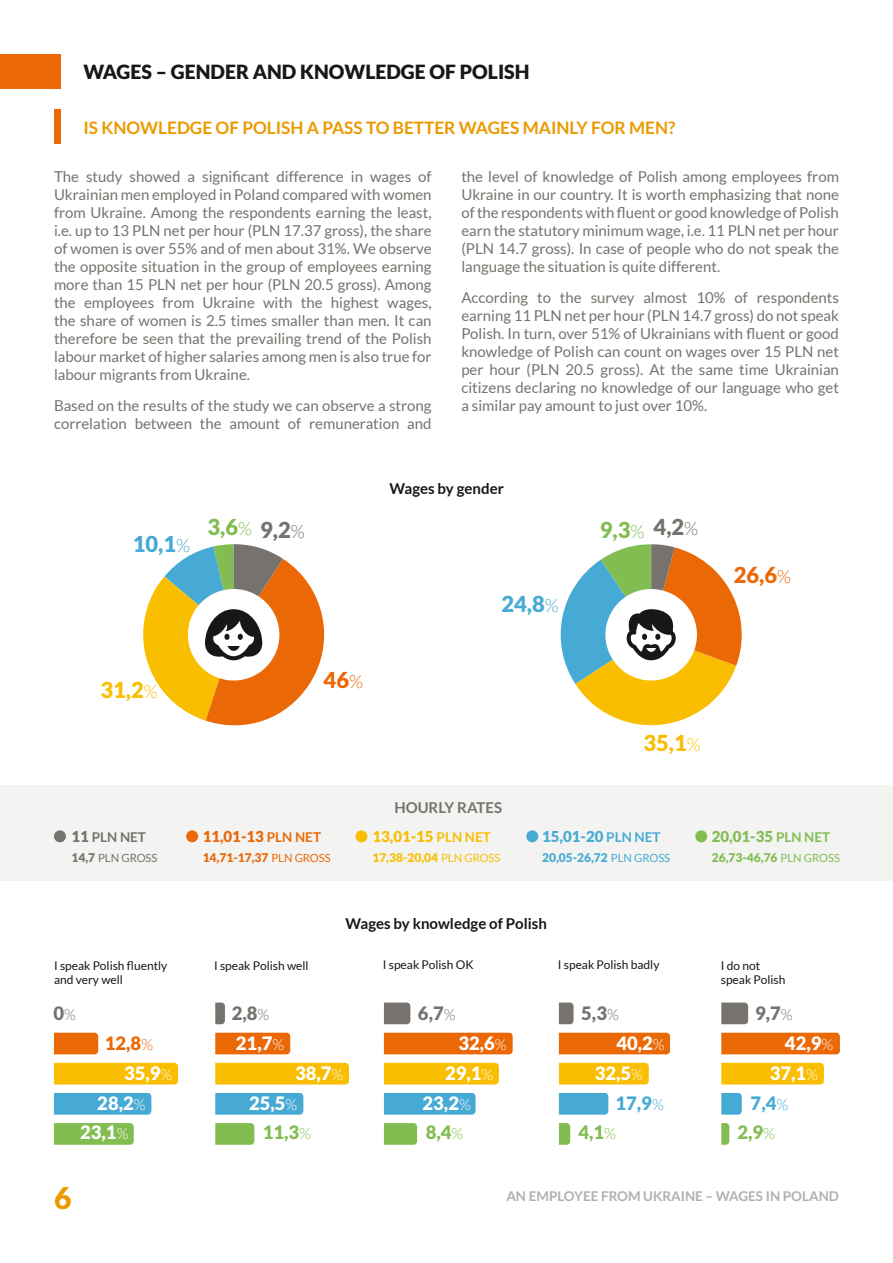
<style>
.page{position:relative;width:893px;height:1263px;background:#fff}
.page>*{position:absolute;margin:0;border:0;box-sizing:border-box;transform-origin:0 0}
.t1{font:900 30px "Lato";color:#eb9900}
.t2{font:900 21.9px "Lato";color:#f9be00}
.t3{font:900 21.9px "Lato";color:#46aad4}
.t4{font:900 21.9px "Lato";color:#76726d}
.t5{font:900 21.9px "Lato";color:#eb6807}
.t6{font:900 21.9px "Lato";color:#82bd51}
.t7{font:900 19.5px "Lato";color:#171618}
.t8{font:900 18.45px "Lato";color:#fff}
.t9{font:900 18.45px "Lato";color:#76726d}
.t10{font:900 18.45px "Lato";color:#82bd51}
.t11{font:900 18.45px "Lato";color:#46aad4}
.t12{font:900 18.45px "Lato";color:#eb6807}
.t13{font:700 17.25px "Lato";color:#eb9900}
.t14{font:15px/18px "Lato";color:#76726d;text-align:justify}
.t15{font:700 15px "Lato";color:#171618}
.t16{font:900 15px "Lato";color:#eb6807}
.t17{font:900 15px "Lato";color:#f9be00}
.t18{font:900 15px "Lato";color:#46aad4}
.t19{font:900 15px "Lato";color:#82bd51}
.t20{font:700 15px "Lato";color:#76726d}
.t21{font:700 13.5px "Lato";color:#b0b0b1}
.t22{font:700 13.5px "Lato";color:#76726d}
.t23{font:12px/14.4px "Lato";color:#171618}
.t24{font:900 12px "Lato";color:#eb6807}
.t25{font:900 12px "Lato";color:#f9be00}
.t26{font:900 12px "Lato";color:#46aad4}
.t27{font:900 12px "Lato";color:#82bd51}
.t28{font:11.25px "Lato";color:#76726d}
.s1{font-weight:300;font-size:18.3px}
.s2{font-weight:900;font-size:15px}
.s3{font-weight:700;font-size:13.5px}
.s4{font-weight:900;font-size:12px}
.s5{font-weight:400;font-size:11.25px}
.s6{font-weight:300;font-size:15.3px}
</style>
<div class="page">
<div style="left:0;top:54px;width:61px;height:35px;background:#eb6807"></div>
<svg style="left:54px;top:1033px;width:44px;height:21px"></svg>
<div style="left:54px;top:1063px;width:124px;height:21px;background:#f9be00"></div>
<div style="left:54px;top:1093px;width:97px;height:22px;background:#46aad4"></div>
<svg style="left:54px;top:1123px;width:80px;height:22px;background:#84be54"></svg>
<svg style="left:215px;top:1002px;width:10px;height:22px"></svg>
<div style="left:215px;top:1033px;width:75px;height:21px;background:#eb6807"></div>
<div style="left:215px;top:1063px;width:134px;height:21px;background:#f9be00"></div>
<div style="left:215px;top:1093px;width:88px;height:22px;background:#46aad4"></div>
<svg style="left:215px;top:1123px;width:39px;height:22px"></svg>
<svg style="left:384px;top:1002px;width:26px;height:22px"></svg>
<div style="left:384px;top:1033px;width:129px;height:21px;background:#eb6807"></div>
<div style="left:384px;top:1063px;width:115px;height:21px;background:#f9be00"></div>
<div style="left:384px;top:1093px;width:92px;height:22px;background:#46aad4"></div>
<svg style="left:384px;top:1123px;width:33px;height:22px"></svg>
<svg style="left:559px;top:1002px;width:15px;height:22px"></svg>
<div style="left:559px;top:1033px;width:111px;height:21px;background:#eb6807"></div>
<div style="left:559px;top:1063px;width:90px;height:21px;background:#f9be00"></div>
<svg style="left:559px;top:1093px;width:49px;height:22px"></svg>
<svg style="left:559px;top:1123px;width:11px;height:22px"></svg>
<svg style="left:721px;top:1002px;width:27px;height:22px"></svg>
<div style="left:721px;top:1033px;width:119px;height:21px;background:#eb6807"></div>
<div style="left:721px;top:1063px;width:103px;height:21px;background:#f9be00"></div>
<svg style="left:721px;top:1093px;width:21px;height:22px"></svg>
<svg style="left:721px;top:1123px;width:8px;height:22px"></svg>
<div style="left:54px;top:109px;width:6px;height:35px;background:#eb6807"></div>
<svg style="left:143px;top:544px;width:182px;height:182px"></svg>
<svg style="left:560px;top:544px;width:182px;height:182px"></svg>
<div style="left:0;top:784px;width:893px;height:96px;background:#f3f3f2"></div>
<div style="left:54px;top:830px;width:12px;height:12px;background:#76726d;border-radius:50%"></div>
<div style="left:186px;top:830px;width:12px;height:12px;background:#eb6807;border-radius:50%"></div>
<div style="left:355px;top:830px;width:12px;height:12px;background:#f9be00;border-radius:50%"></div>
<div style="left:526px;top:830px;width:12px;height:12px;background:#46aad4;border-radius:50%"></div>
<div style="left:695px;top:830px;width:12px;height:12px;background:#82bd51;border-radius:50%"></div>
<h3 class="t7" style="left:83px;top:64px;width:448px">WAGES – GENDER AND KNOWLEDGE OF POLISH</h3>
<p class="t13" style="left:83px;top:120px;width:593px">IS KNOWLEDGE OF POLISH A PASS TO BETTER WAGES MAINLY FOR MEN?</p>
<p class="t14" style="left:54px;top:168px;width:379px">The study showed a significant difference in wages of Ukrainian men employed in Poland compared with women from Ukraine. Among the respondents earning the least, i.e. up to 13 PLN net per hour (PLN 17.37 gross), the share of women is over 55% and of men about 31%. We observe the opposite situation in the group of employees earning more than 15 PLN net per hour (PLN 20.5 gross). Among the employees from Ukraine with the highest wages, the share of women is 2.5 times smaller than men. It can therefore be seen that the prevailing trend of the Polish labour market of higher salaries among men is also true for labour migrants from Ukraine.</p>
<p class="t14" style="left:54px;top:396px;width:379px">Based on the results of the study we can observe a strong correlation between the amount of remuneration and</p>
<p class="t14" style="left:461px;top:168px;width:379px">the level of knowledge of Polish among employees from Ukraine in our country. It is worth emphasizing that none of the respondents with fluent or good knowledge of Polish earn the statutory minimum wage, i.e. 11 PLN net per hour (PLN 14.7 gross). In case of people who do not speak the language the situation is quite different.</p>
<p class="t14" style="left:461px;top:288px;width:379px">According to the survey almost 10% of respondents earning 11 PLN net per hour (PLN 14.7 gross) do not speak Polish. In turn, over 51% of Ukrainians with fluent or good knowledge of Polish can count on wages over 15 PLN net per hour (PLN 20.5 gross). At the same time Ukrainian citizens declaring no knowledge of our language who get a similar pay amount to just over 10%.</p>
<h2 class="t3" style="left:133px;top:535px;width:59px">10,1<span class="s1">%</span></h2>
<h2 class="t6" style="left:208px;top:518px;width:46px">3,6<span class="s1">%</span></h2>
<h2 class="t4" style="left:260px;top:522px;width:46px">9,2<span class="s1">%</span></h2>
<h2 class="t2" style="left:100px;top:681px;width:59px">31,2<span class="s1">%</span></h2>
<h2 class="t5" style="left:324px;top:671px;width:41px">46<span class="s1">%</span></h2>
<p class="t15" style="left:390px;top:482px;width:116px">Wages by gender</p>
<h2 class="t3" style="left:501px;top:595px;width:59px">24,8<span class="s1">%</span></h2>
<p class="t20" style="left:394px;top:801px;width:109px">HOURLY RATES</p>
<h2 class="t6" style="left:600px;top:521px;width:46px">9,3<span class="s1">%</span></h2>
<h2 class="t4" style="left:654px;top:519px;width:46px">4,2<span class="s1">%</span></h2>
<h2 class="t5" style="left:734px;top:566px;width:59px">26,6<span class="s1">%</span></h2>
<h2 class="t2" style="left:643px;top:735px;width:59px">35,1<span class="s1">%</span></h2>
<p class="t22" style="left:71px;top:831px;width:76px"><span class="s2">11</span> PLN NET</p>
<p class="t16" style="left:203px;top:831px;width:120px">11,01-13 <span class="s3">PLN NET</span></p>
<p class="t17" style="left:372px;top:831px;width:120px">13,01-15 <span class="s3">PLN NET</span></p>
<p class="t18" style="left:542px;top:831px;width:120px">15,01-20 <span class="s3">PLN NET</span></p>
<p class="t19" style="left:712px;top:831px;width:120px">20,01-35 <span class="s3">PLN NET</span></p>
<p class="t28" style="left:71px;top:851px;width:88px"><span class="s4">14,7</span> PLN GROSS</p>
<p class="t24" style="left:203px;top:853px;width:130px">14,71-17,37 <span class="s5">PLN GROSS</span></p>
<p class="t25" style="left:372px;top:853px;width:130px">17,38-20,04 <span class="s5">PLN GROSS</span></p>
<p class="t26" style="left:542px;top:853px;width:130px">20,05-26,72 <span class="s5">PLN GROSS</span></p>
<p class="t27" style="left:712px;top:853px;width:130px">26,73-46,76 <span class="s5">PLN GROSS</span></p>
<p class="t15" style="left:346px;top:917px;width:203px">Wages by knowledge of Polish</p>
<p class="t23" style="left:54px;top:958px;width:115px">I speak Polish fluently and very well</p>
<p class="t23" style="left:214px;top:958px;width:96px">I speak Polish well</p>
<p class="t23" style="left:383px;top:957px;width:92px">I speak Polish OK</p>
<p class="t23" style="left:558px;top:957px;width:103px">I speak Polish badly</p>
<p class="t23" style="left:721px;top:959px;width:66px">I do not speak Polish</p>
<p class="t9" style="left:53px;top:1006px;width:24px">0<span class="s6">%</span></p>
<p class="t9" style="left:418px;top:1006px;width:39px">6,7<span class="s6">%</span></p>
<p class="t9" style="left:581px;top:1006px;width:39px">5,3<span class="s6">%</span></p>
<p class="t9" style="left:755px;top:1006px;width:39px">9,7<span class="s6">%</span></p>
<p class="t9" style="left:232px;top:1006px;width:39px">2,8<span class="s6">%</span></p>
<p class="t12" style="left:105px;top:1036px;width:50px">12,8<span class="s6">%</span></p>
<p class="t8" style="left:236px;top:1036px;width:50px">21,7<span class="s6">%</span></p>
<p class="t8" style="left:458px;top:1036px;width:50px">32,6<span class="s6">%</span></p>
<p class="t8" style="left:616px;top:1036px;width:50px">40,2<span class="s6">%</span></p>
<p class="t8" style="left:785px;top:1036px;width:50px">42,9<span class="s6">%</span></p>
<p class="t8" style="left:124px;top:1066px;width:50px">35,9<span class="s6">%</span></p>
<p class="t8" style="left:295px;top:1066px;width:50px">38,7<span class="s6">%</span></p>
<p class="t8" style="left:445px;top:1066px;width:50px">29,1<span class="s6">%</span></p>
<p class="t8" style="left:595px;top:1066px;width:50px">32,5<span class="s6">%</span></p>
<p class="t8" style="left:770px;top:1066px;width:50px">37,1<span class="s6">%</span></p>
<p class="t8" style="left:97px;top:1096px;width:50px">28,2<span class="s6">%</span></p>
<p class="t8" style="left:249px;top:1096px;width:50px">25,5<span class="s6">%</span></p>
<p class="t8" style="left:423px;top:1096px;width:50px">23,2<span class="s6">%</span></p>
<p class="t11" style="left:616px;top:1096px;width:50px">17,9<span class="s6">%</span></p>
<p class="t8" style="left:80px;top:1125px;width:50px">23,1<span class="s6">%</span></p>
<p class="t11" style="left:751px;top:1096px;width:39px">7,4<span class="s6">%</span></p>
<p class="t10" style="left:263px;top:1125px;width:50px">11,3<span class="s6">%</span></p>
<p class="t10" style="left:426px;top:1125px;width:39px">8,4<span class="s6">%</span></p>
<p class="t10" style="left:578px;top:1125px;width:39px">4,1<span class="s6">%</span></p>
<p class="t10" style="left:737px;top:1125px;width:39px">2,9<span class="s6">%</span></p>
<h1 class="t1" style="left:54px;top:1186px;width:19px">6</h1>
<p class="t21" style="left:506px;top:1189px;width:334px">AN EMPLOYEE FROM UKRAINE – WAGES IN POLAND</p>
</div>
